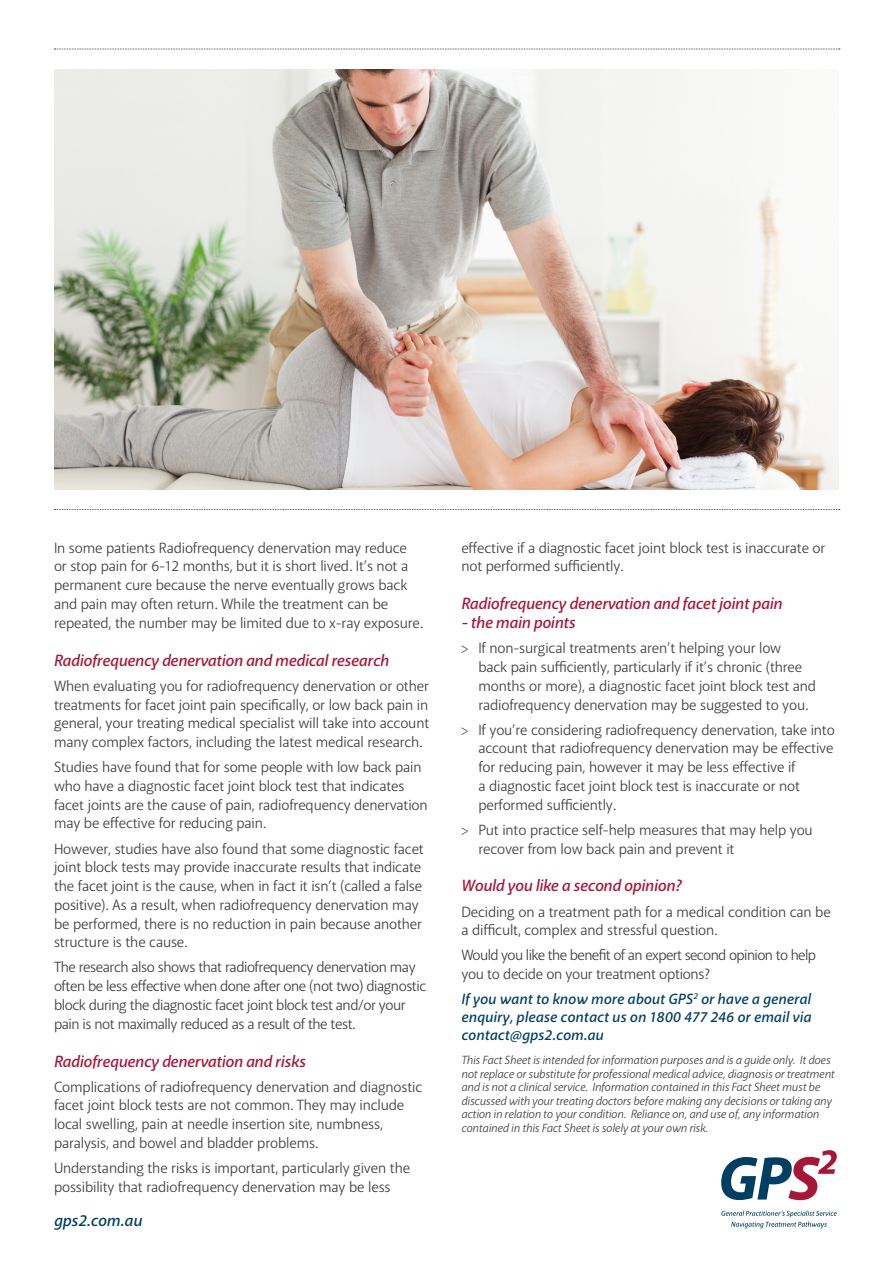
<style>
.page{position:relative;width:893px;height:1263px;background:#fff}
.page>*{position:absolute;margin:0;border:0;box-sizing:border-box;transform-origin:0 0}
.t1{font:italic 600 16.5px "Akagi";letter-spacing:-.01em;color:#a61737}
.t2{font:italic 600 16.5px "Akagi";color:#003f61}
.t3{font:15px/18.8px "Akagi";letter-spacing:-.01em;color:#3e3e3f}
.t4{font:15px/18.8px "Akagi";letter-spacing:-.03em;color:#3e3e3f}
.COPY_fullout{font:italic 600 15px/18.3px "Akagi";letter-spacing:.01em;color:#003f61;text-align:justify}
.t5{font:15px/18.8px "Akagi";letter-spacing:-.04em;color:#3e3e3f}
.t6{font:italic 12px/13.5px "Akagi";letter-spacing:-.01em;color:#3e3e3f}
.s1{font-family:"Univers";font-weight:300;font-stretch:condensed}
</style>
<div class="page">
<svg style="left:54px;top:49px;width:786px;height:1px"></svg>
<svg style="left:54px;top:509px;width:786px;height:1px"></svg>
<img style="left:54px;top:69px;width:785px;height:420px">
<svg style="left:721px;top:1210px;width:116px;height:18px"></svg>
<svg style="left:721px;top:1150px;width:116px;height:50px"></svg>
<p class="t3" style="left:54px;top:538px;width:371px">In some patients Radiofrequency denervation may reduce or stop pain for 6-12 months, but it is short lived. It’s not a permanent cure because the nerve eventually grows back and pain may often return. While the treatment can be repeated, the number may be limited due to x-ray exposure.</p>
<p class="t1" style="left:54px;top:650px;width:337px">Radiofrequency denervation and medical research</p>
<p class="t3" style="left:54px;top:676px;width:377px;text-align:justify">When evaluating you for radiofrequency denervation or other treatments for facet joint pain specifically, or low back pain in general, your treating medical specialist will take into account many complex factors, including the latest medical research.</p>
<p class="t3" style="left:54px;top:758px;width:375px">Studies have found that for some people with low back pain who have a diagnostic facet joint block test that indicates facet joints are the cause of pain, radiofrequency denervation may be effective for reducing pain.</p>
<p class="t3" style="left:54px;top:839px;width:371px">However, studies have also found that some diagnostic facet joint block tests may provide inaccurate results that indicate the facet joint is the cause, when in fact it isn’t (called a false positive). As a result, when radiofrequency denervation may be performed, there is no reduction in pain because another structure is the cause.</p>
<p class="t4" style="left:54px;top:958px;width:374px">The research also shows that radiofrequency denervation may often be less effective when done after one (not two) diagnostic block during the diagnostic facet joint block test and/or your pain is not maximally reduced as a result of the test.</p>
<p class="t1" style="left:54px;top:1051px;width:253px">Radiofrequency denervation and risks</p>
<p class="t3" style="left:54px;top:1077px;width:370px">Complications of radiofrequency denervation and diagnostic facet joint block tests are not common. They may include local swelling, pain at needle insertion site, numbness, paralysis, and bowel and bladder problems.</p>
<p class="t3" style="left:54px;top:1158px;width:358px">Understanding the risks is important, particularly given the possibility that radiofrequency denervation may be less</p>
<p class="t2" style="left:54px;top:1210px;width:90px">gps2.com.au</p>
<p class="t3" style="left:461px;top:538px;width:366px">effective if a diagnostic facet joint block test is inaccurate or not performed sufficiently.</p>
<p class="t1" style="left:461px;top:594px;width:323px">Radiofrequency denervation and facet joint pain</p>
<p class="t1" style="left:461px;top:612px;width:116px">- the main points</p>
<p class="t3" style="left:478px;top:639px;width:339px;text-indent:-17px"><span class="s1">&gt;</span> If non-surgical treatments aren’t helping your low<br>back pain sufficiently, particularly if it’s chronic (three months or more), a diagnostic facet joint block test and radiofrequency denervation may be suggested to you.</p>
<p class="t3" style="left:478px;top:720px;width:358px;text-indent:-17px"><span class="s1">&gt;</span> If you’re considering radiofrequency denervation, take into account that radiofrequency denervation may be effective for reducing pain, however it may be less effective if<br>a diagnostic facet joint block test is inaccurate or not performed sufficiently.</p>
<p class="t3" style="left:478px;top:820px;width:336px;text-indent:-17px"><span class="s1">&gt;</span> Put into practice self-help measures that may help you recover from low back pain and prevent it</p>
<p class="t1" style="left:461px;top:876px;width:222px">Would you like a second opinion?</p>
<p class="t3" style="left:461px;top:902px;width:371px">Deciding on a treatment path for a medical condition can be a difficult, complex and stressful question.</p>
<p class="t5" style="left:461px;top:946px;width:356px">Would you like the benefit of an expert second opinion to help you to decide on your treatment options?</p>
<p class="COPY_fullout" style="left:461px;top:989px;width:352px">If you want to know more about GPS<sup>2</sup> or have a general enquiry, please contact us on 1800 477 246 or email via contact@gps2.com.au</p>
<p class="t6" style="left:461px;top:1053px;width:375px">This Fact Sheet is intended for information purposes and is a guide only. It does not replace or substitute for professional medical advice, diagnosis or treatment and is not a clinical service. Information contained in this Fact Sheet must be discussed with your treating doctors before making any decisions or taking any action in relation to your condition. Reliance on, and use of, any information contained in this Fact Sheet is solely at your own risk.</p>
</div>
